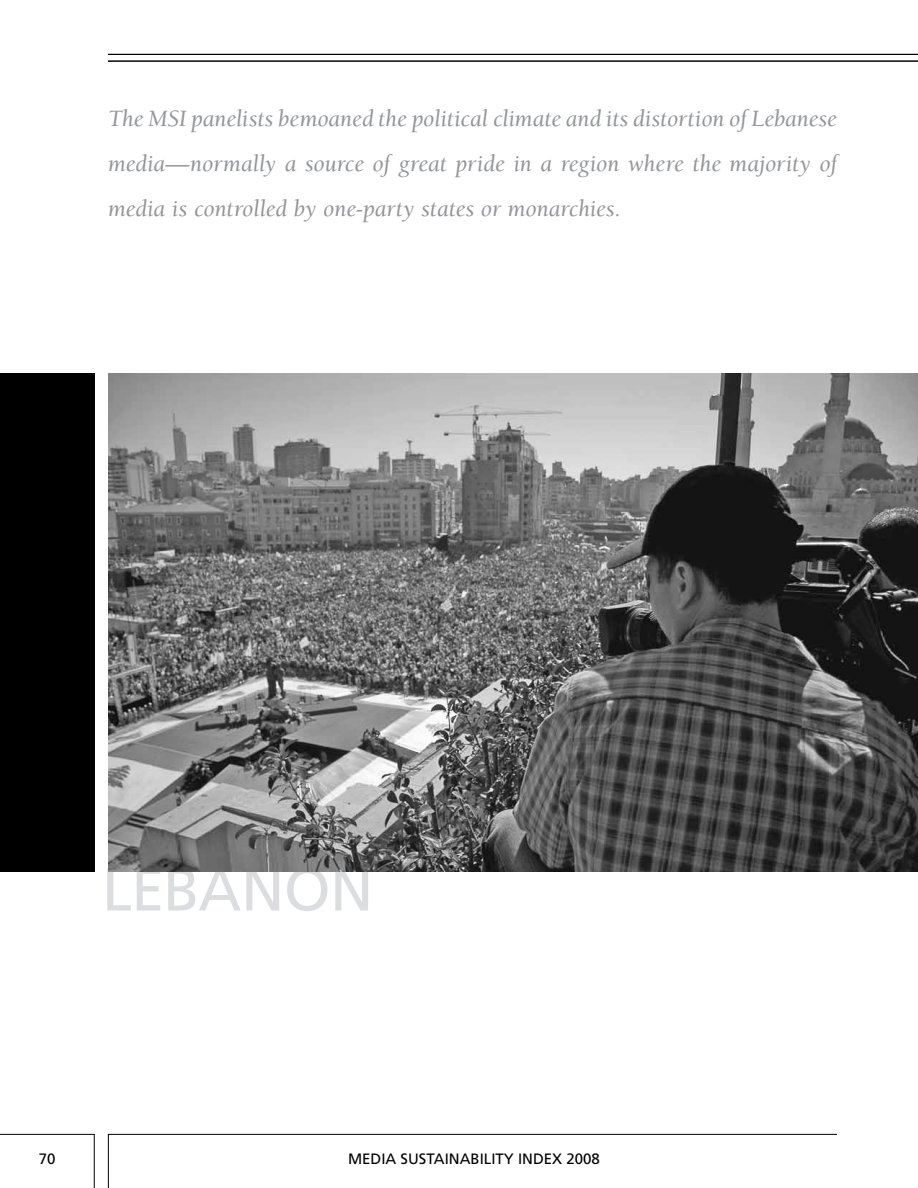
<style>
.page{position:relative;width:918px;height:1188px;background:#fff}
.page>*{position:absolute;margin:0;border:0;box-sizing:border-box;transform-origin:0 0}
.t1{font:60px "Frutiger LT Pro";color:#dcddde}
.t2{font:italic 24px/45px "Berkeley";color:#939598;text-align:justify}
.t3{font:15px "Frutiger LT Pro";color:#000}
</style>
<div class="page">
<hr style="left:108px;top:1134px;width:729px;height:1px;background:#000">
<hr style="left:0;top:1134px;width:94px;height:1px;background:#000">
<hr style="left:94px;top:1134px;width:1px;height:54px;background:#000">
<hr style="left:108px;top:1134px;width:1px;height:54px;background:#000">
<div style="left:0;top:373px;width:95px;height:499px;background:#000"></div>
<hr style="left:108px;top:61px;width:810px;height:1px;background:#000">
<hr style="left:108px;top:54px;width:810px;height:1px;background:#000">
<img style="left:108px;top:373px;width:810px;height:499px">
<p class="t2" style="left:108px;top:96px;width:731px">The MSI panelists bemoaned the political climate and its distortion of Lebanese media—normally a source of great pride in a region where the majority of media is controlled by one-party states or monarchies.</p>
<h1 class="t1" style="left:102px;top:854px;width:69px">LEBANON</h1>
<p class="t3" style="left:39px;top:1150px;width:18px">70</p>
<p class="t3" style="left:348px;top:1150px;width:253px">MEDIA SUSTAINABILITY INDEX 2008</p>
</div>
